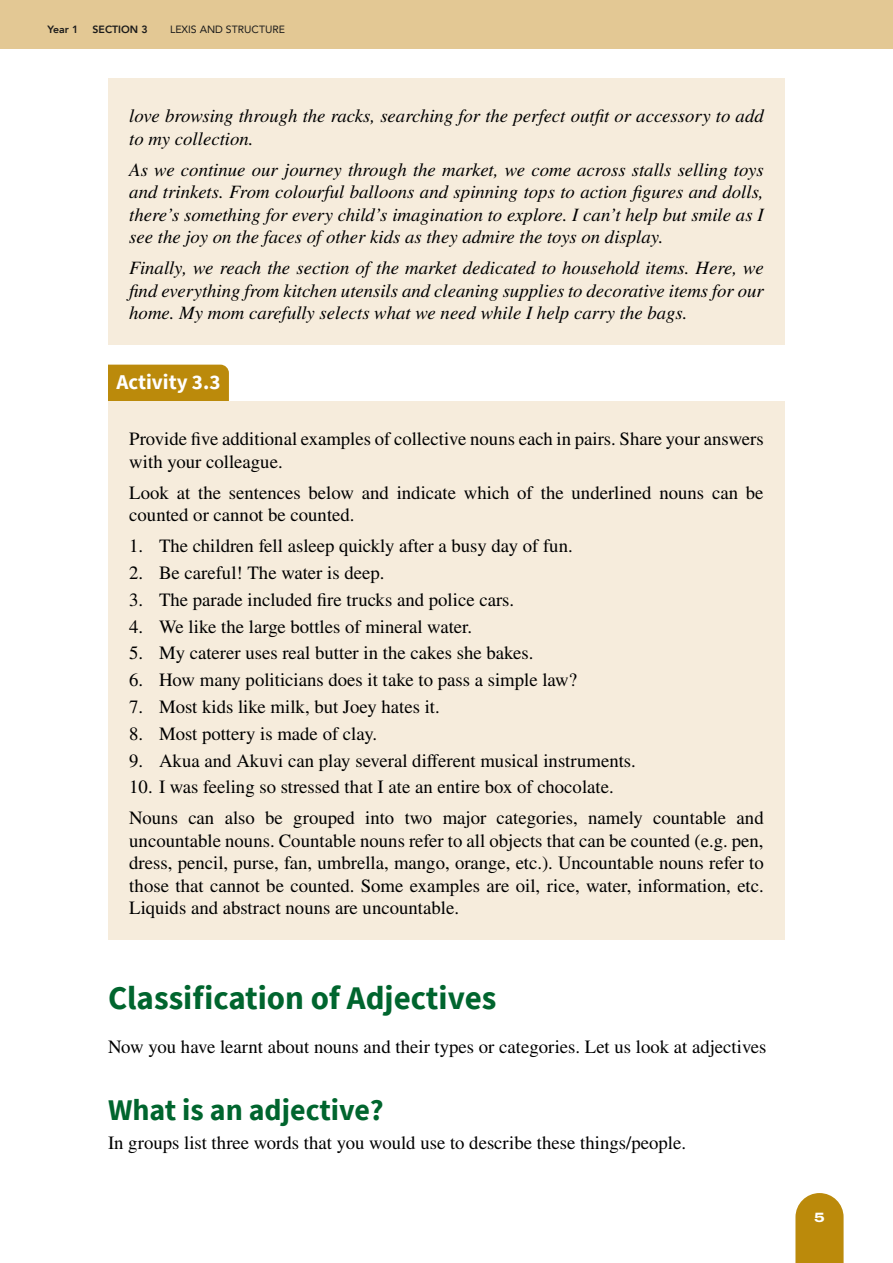
<style>
.page{position:relative;width:893px;height:1263px;background:#fff}
.page>*{position:absolute;margin:0;border:0;box-sizing:border-box;transform-origin:0 0}
.t1{font:700 33px "Source Sans Pro";color:#00652e}
.t2{font:700 30px "Source Sans Pro";color:#00652e}
.t3{font:700 21px "Source Sans Pro";color:#fff}
.t4{font:18.75px/22.5px "STIX General";color:#000}
.t5{font:italic 18.75px/22.5px "STIX General";color:#000;text-align:justify}
.t6{font:800 13.5px "Archivo Expanded";color:#fff}
.t7{font:10.5px "Avenir";color:#1a1a1a}
.t8{font:800 10.5px "Avenir";color:#1a1a1a}
</style>
<div class="page">
<div style="left:0;top:0;width:893px;height:49px;background:#e3c894"></div>
<svg style="left:795px;top:1193px;width:49px;height:70px"></svg>
<div style="left:108px;top:78px;width:677px;height:93px;background:#f6ecdc"></div>
<div style="left:108px;top:132px;width:677px;height:137px;background:#f6ecdc"></div>
<div style="left:108px;top:230px;width:677px;height:115px;background:#f6ecdc"></div>
<div style="left:108px;top:365px;width:121px;height:37px;background:#bb8a0b"></div>
<div style="left:108px;top:402px;width:677px;height:92px;background:#f6ecdc"></div>
<div style="left:108px;top:455px;width:677px;height:92px;background:#f6ecdc"></div>
<div style="left:108px;top:535px;width:677px;height:70px;background:#f6ecdc"></div>
<div style="left:108px;top:589px;width:677px;height:70px;background:#f6ecdc"></div>
<div style="left:108px;top:642px;width:677px;height:70px;background:#f6ecdc"></div>
<div style="left:108px;top:696px;width:677px;height:70px;background:#f6ecdc"></div>
<div style="left:108px;top:749px;width:677px;height:70px;background:#f6ecdc"></div>
<div style="left:108px;top:780px;width:677px;height:160px;background:#f6ecdc"></div>
<p class="t8" style="left:48px;top:21px;width:32px">Year 1</p>
<p class="t8" style="left:93px;top:21px;width:57px">SECTION 3</p>
<p class="t7" style="left:170px;top:21px;width:116px">LEXIS AND STRUCTURE</p>
<p class="t5" style="left:129px;top:104px;width:636px">love browsing through the racks, searching for the perfect outfit or accessory to add to my collection.</p>
<p class="t5" style="left:129px;top:158px;width:636px">As we continue our journey through the market, we come across stalls selling toys and trinkets. From colourful balloons and spinning tops to action figures and dolls, there’s something for every child’s imagination to explore. I can’t help but smile as I see the joy on the faces of other kids as they admire the toys on display.</p>
<p class="t5" style="left:129px;top:256px;width:636px">Finally, we reach the section of the market dedicated to household items. Here, we find everything from kitchen utensils and cleaning supplies to decorative items for our home. My mom carefully selects what we need while I help carry the bags.</p>
<p class="t3" style="left:117px;top:368px;width:105px">Activity 3.3</p>
<p class="t4" style="left:129px;top:429px;width:636px">Provide five additional examples of collective nouns each in pairs. Share your answers with your colleague.</p>
<p class="t4" style="left:129px;top:482px;width:636px">Look at the sentences below and indicate which of the underlined nouns can be counted or cannot be counted.</p>
<p class="t4" style="left:129px;top:536px;width:445px">1. The children fell asleep quickly after a busy day of fun.</p>
<p class="t4" style="left:129px;top:562px;width:257px">2. Be careful! The water is deep.</p>
<p class="t4" style="left:129px;top:589px;width:386px">3. The parade included fire trucks and police cars.</p>
<p class="t4" style="left:129px;top:616px;width:344px">4. We like the large bottles of mineral water.</p>
<p class="t4" style="left:129px;top:643px;width:406px">5. My caterer uses real butter in the cakes she bakes.</p>
<p class="t4" style="left:129px;top:669px;width:449px">6. How many politicians does it take to pass a simple law?</p>
<p class="t4" style="left:129px;top:696px;width:312px">7. Most kids like milk, but Joey hates it.</p>
<p class="t4" style="left:129px;top:723px;width:249px">8. Most pottery is made of clay.</p>
<p class="t4" style="left:129px;top:750px;width:508px">9. Akua and Akuvi can play several different musical instruments.</p>
<p class="t4" style="left:129px;top:772px;width:636px;line-height:31px">10. I was feeling so stressed that I ate an entire box of chocolate.<br>Nouns can also be grouped into two major categories, namely countable and</p>
<p class="t4" style="left:129px;top:830px;width:636px;text-align:justify">uncountable nouns. Countable nouns refer to all objects that can be counted (e.g. pen, dress, pencil, purse, fan, umbrella, mango, orange, etc.). Uncountable nouns refer to those that cannot be counted. Some examples are oil, rice, water, information, etc.<br>Liquids and abstract nouns are uncountable.</p>
<h1 class="t1" style="left:108px;top:976px;width:390px">Classification of Adjectives</h1>
<p class="t4" style="left:108px;top:1036px;width:660px">Now you have learnt about nouns and their types or categories. Let us look at adjectives</p>
<h2 class="t2" style="left:108px;top:1089px;width:277px">What is an adjective?</h2>
<p class="t4" style="left:108px;top:1132px;width:580px">In groups list three words that you would use to describe these things/people.</p>
<p class="t6" style="left:814px;top:1207px;width:12px">5</p>
</div>
